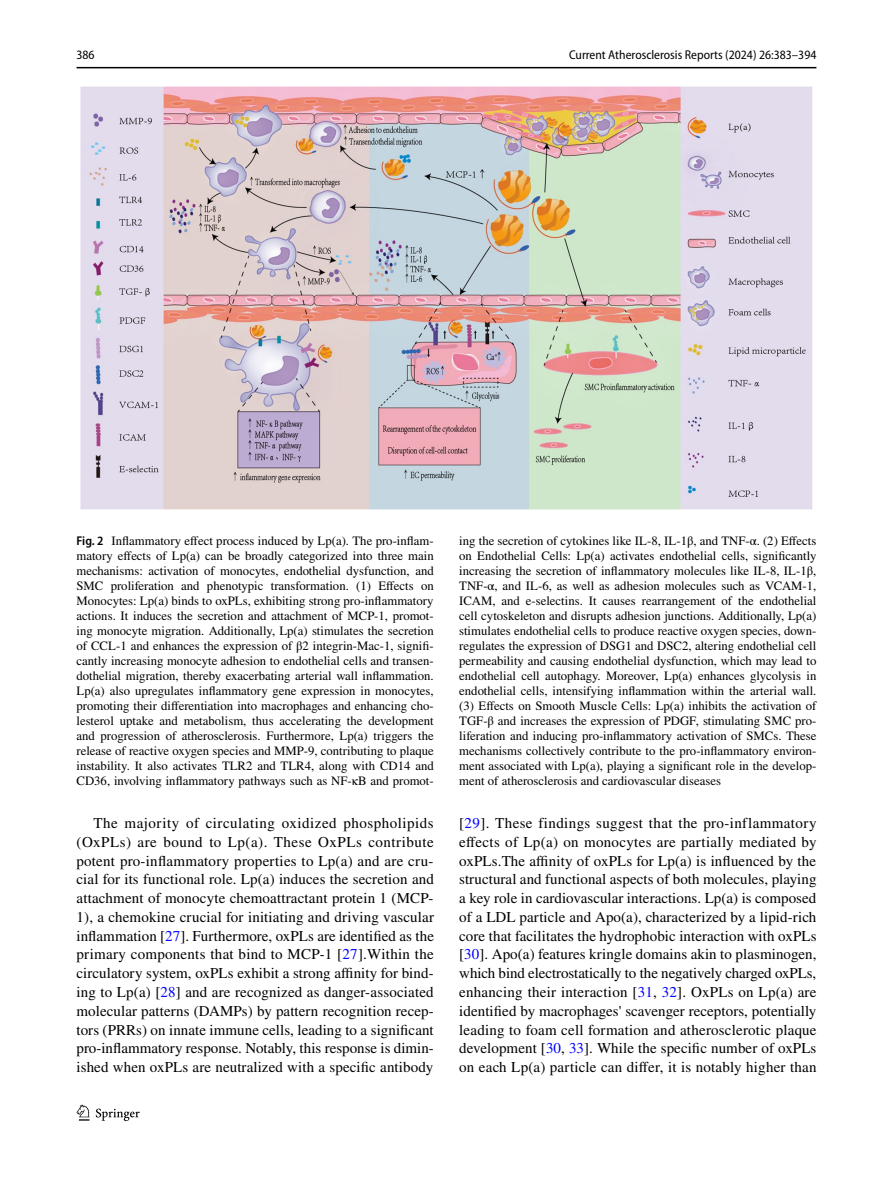
<style>
.page{position:relative;width:893px;height:1187px;background:#fff}
.page>*{position:absolute;margin:0;border:0;box-sizing:border-box;transform-origin:0 0}
.t1{font:15px/18.8px "STIX";letter-spacing:.005em;color:#000;text-align:justify}
.t2{font:12.75px/15px "STIX";color:#000;text-align:justify}
.t3{font:semi-condensed 12.75px "Myriad Pro";color:#000}
.s1{font-family:"Myriad Pro";font-weight:600;font-stretch:semi-condensed}
.s2{color:#00f}
</style>
<div class="page">
<hr style="left:77px;top:67px;width:739px;height:1px;background:#000">
<svg style="left:77px;top:1104px;width:12px;height:16px"></svg>
<svg style="left:96px;top:1108px;width:44px;height:12px"></svg>
<img style="left:81px;top:87px;width:731px;height:422px">
<p class="t3" style="left:77px;top:48px;width:20px">386</p>
<p class="t3" style="left:569px;top:48px;width:249px">Current Atherosclerosis Reports (2024) 26:383–394</p>
<p class="t2" style="left:77px;top:534px;width:359px"><span class="s1">Fig. 2</span> Inflammatory effect process induced by Lp(a). The pro-inflam&shy;matory effects of Lp(a) can be broadly categorized into three main mechanisms: activation of monocytes, endothelial dysfunction, and SMC proliferation and phenotypic transformation. (1) Effects on Monocytes: Lp(a) binds to oxPLs, exhibiting strong pro-inflammatory actions. It induces the secretion and attachment of MCP-1, promot&shy;ing monocyte migration. Additionally, Lp(a) stimulates the secretion of CCL-1 and enhances the expression of β2 integrin-Mac-1, signifi&shy;cantly increasing monocyte adhesion to endothelial cells and transen&shy;dothelial migration, thereby exacerbating arterial wall inflammation.<br>Lp(a) also upregulates inflammatory gene expression in monocytes, promoting their differentiation into macrophages and enhancing cho&shy;lesterol uptake and metabolism, thus accelerating the development and progression of atherosclerosis. Furthermore, Lp(a) triggers the release of reactive oxygen species and MMP-9, contributing to plaque instability. It also activates TLR2 and TLR4, along with CD14 and CD36, involving inflammatory pathways such as NF-κB and promot-</p>
<p class="t2" style="left:459px;top:534px;width:359px">ing the secretion of cytokines like IL-8, IL-1β, and TNF-α. (2) Effects on Endothelial Cells: Lp(a) activates endothelial cells, significantly increasing the secretion of inflammatory molecules like IL-8, IL-1β, TNF-α, and IL-6, as well as adhesion molecules such as VCAM-1, ICAM, and e-selectins. It causes rearrangement of the endothelial cell cytoskeleton and disrupts adhesion junctions. Additionally, Lp(a) stimulates endothelial cells to produce reactive oxygen species, down&shy;regulates the expression of DSG1 and DSC2, altering endothelial cell permeability and causing endothelial dysfunction, which may lead to endothelial cell autophagy. Moreover, Lp(a) enhances glycolysis in endothelial cells, intensifying inflammation within the arterial wall. (3) Effects on Smooth Muscle Cells: Lp(a) inhibits the activation of TGF-β and increases the expression of PDGF, stimulating SMC pro&shy;liferation and inducing pro-inflammatory activation of SMCs. These mechanisms collectively contribute to the pro-inflammatory environ&shy;ment associated with Lp(a), playing a significant role in the develop&shy;ment of atherosclerosis and cardiovascular diseases</p>
<p class="t1" style="left:77px;top:814px;width:359px;text-indent:17px">The majority of circulating oxidized phospholipids (OxPLs) are bound to Lp(a). These OxPLs contribute potent pro-inflammatory properties to Lp(a) and are cru&shy;cial for its functional role. Lp(a) induces the secretion and attachment of monocyte chemoattractant protein 1 (MCP-1), a chemokine crucial for initiating and driving vascular inflammation [<span class="s2">27</span>]. Furthermore, oxPLs are identified as the primary components that bind to MCP-1 [<span class="s2">27</span>].Within the circulatory system, oxPLs exhibit a strong affinity for bind&shy;ing to Lp(a) [<span class="s2">28</span>] and are recognized as danger-associated molecular patterns (DAMPs) by pattern recognition recep&shy;tors (PRRs) on innate immune cells, leading to a significant pro-inflammatory response. Notably, this response is dimin&shy;ished when oxPLs are neutralized with a specific antibody</p>
<p class="t1" style="left:459px;top:814px;width:359px">[<span class="s2">29</span>]. These findings suggest that the pro-inflammatory effects of Lp(a) on monocytes are partially mediated by oxPLs.The affinity of oxPLs for Lp(a) is influenced by the structural and functional aspects of both molecules, playing a key role in cardiovascular interactions. Lp(a) is composed of a LDL particle and Apo(a), characterized by a lipid-rich core that facilitates the hydrophobic interaction with oxPLs [<span class="s2">30</span>]. Apo(a) features kringle domains akin to plasminogen, which bind electrostatically to the negatively charged oxPLs, enhancing their interaction [<span class="s2">31</span>, <span class="s2">32</span>]. OxPLs on Lp(a) are identified by macrophages' scavenger receptors, potentially leading to foam cell formation and atherosclerotic plaque development [<span class="s2">30</span>, <span class="s2">33</span>]. While the specific number of oxPLs on each Lp(a) particle can differ, it is notably higher than</p>
</div>
